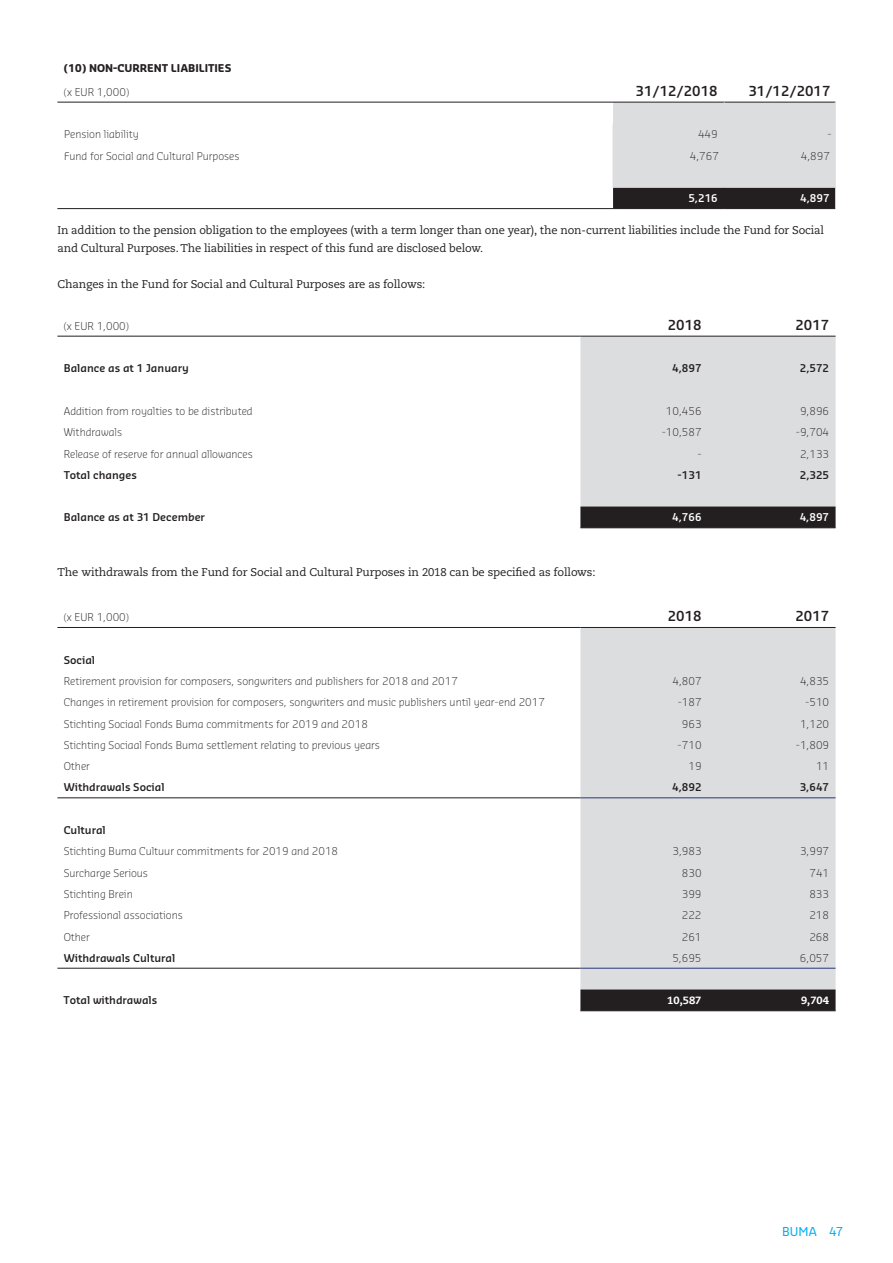
<style>
.page{position:relative;width:893px;height:1263px;background:#fff}
.page>*{position:absolute;margin:0;border:0;box-sizing:border-box;transform-origin:0 0}
.t1{font:600 13.5px "Sansa Pro";color:#231f20}
.t2{font:12px "Sansa Pro";color:#00aeef}
.t3{font:11.25px/18px "Caecilia LT Std";letter-spacing:-.01em;color:#231f20}
.t4{font:300 10.5px "Sansa Pro";color:#231f20}
.t5{font:600 10.5px "Sansa Pro";color:#231f20}
.t6{font:700 10.5px "Sansa Pro";color:#231f20}
.t7{font:600 10.5px "Sansa Pro";color:#fff}
.t8{font:800 10.5px "Caecilia LT Std";color:#fff}
</style>
<div class="page">
<hr style="left:57px;top:208px;width:556px;height:1px;background:#231f20">
<hr style="left:57px;top:102px;width:556px;height:1px;background:#231f20">
<svg style="left:613px;top:102px;width:223px;height:107px;background:#b6b6b8"></svg>
<hr style="left:613px;top:144px;width:111px;height:1px;background:#dcdddf">
<hr style="left:724px;top:144px;width:111px;height:1px;background:#dcdddf">
<svg style="left:580px;top:337px;width:256px;height:190px;background:#c8c8ca"></svg>
<hr style="left:57px;top:336px;width:523px;height:1px;background:#231f20">
<hr style="left:580px;top:336px;width:128px;height:1px;background:#231f20">
<hr style="left:708px;top:336px;width:128px;height:1px;background:#231f20">
<hr style="left:580px;top:527px;width:128px;height:1px;background:#231f20">
<hr style="left:708px;top:527px;width:128px;height:1px;background:#231f20">
<div style="left:580px;top:628px;width:256px;height:361px;background:#dcdddf"></div>
<div style="left:580px;top:989px;width:256px;height:21px;background:#231f20"></div>
<hr style="left:57px;top:627px;width:523px;height:1px;background:#231f20">
<hr style="left:580px;top:627px;width:128px;height:1px;background:#231f20">
<hr style="left:708px;top:627px;width:128px;height:1px;background:#231f20">
<hr style="left:580px;top:1010px;width:128px;height:1px;background:#231f20">
<hr style="left:708px;top:1010px;width:128px;height:1px;background:#231f20">
<hr style="left:580px;top:797px;width:128px;height:1px;background:#29377b">
<hr style="left:708px;top:797px;width:128px;height:1px;background:#29377b">
<hr style="left:57px;top:797px;width:523px;height:1px;background:#231f20">
<hr style="left:580px;top:968px;width:128px;height:1px;background:#29377b">
<hr style="left:708px;top:968px;width:128px;height:1px;background:#29377b">
<hr style="left:57px;top:968px;width:523px;height:1px;background:#231f20">
<p class="t6" style="left:64px;top:61px;width:169px">(10) NON-CURRENT LIABILITIES</p>
<p class="t4" style="left:64px;top:85px;width:67px">(x EUR 1,000)</p>
<p class="t1" style="left:636px;top:82px;width:83px">31/12/2018</p>
<p class="t1" style="left:748px;top:82px;width:83px">31/12/2017</p>
<p class="t4" style="left:64px;top:127px;width:76px">Pension liability</p>
<p class="t4" style="left:698px;top:127px;width:21px">449</p>
<p class="t4" style="left:827px;top:127px;width:6px">-</p>
<p class="t4" style="left:64px;top:149px;width:177px">Fund for Social and Cultural Purposes</p>
<p class="t4" style="left:690px;top:149px;width:31px">4,767</p>
<p class="t4" style="left:801px;top:149px;width:31px">4,897</p>
<p class="t7" style="left:688px;top:191px;width:31px">5,216</p>
<p class="t7" style="left:800px;top:191px;width:31px">4,897</p>
<p class="t3" style="left:57px;top:221px;width:768px">In addition to the pension obligation to the employees (with a term longer than one year), the non-current liabilities include the Fund for Social and Cultural Purposes. The liabilities in respect of this fund are disclosed below.</p>
<p class="t3" style="left:57px;top:275px;width:369px">Changes in the Fund for Social and Cultural Purposes are as follows:</p>
<p class="t4" style="left:64px;top:319px;width:67px">(x EUR 1,000)</p>
<p class="t1" style="left:668px;top:316px;width:35px">2018</p>
<p class="t1" style="left:795px;top:316px;width:35px">2017</p>
<p class="t5" style="left:64px;top:361px;width:127px">Balance as at 1 January</p>
<p class="t5" style="left:672px;top:361px;width:31px">4,897</p>
<p class="t5" style="left:800px;top:361px;width:31px">2,572</p>
<p class="t4" style="left:64px;top:404px;width:190px">Addition from royalties to be distributed</p>
<p class="t4" style="left:666px;top:404px;width:37px">10,456</p>
<p class="t4" style="left:800px;top:404px;width:31px">9,896</p>
<p class="t4" style="left:64px;top:425px;width:60px">Withdrawals</p>
<p class="t4" style="left:662px;top:425px;width:41px">-10,587</p>
<p class="t4" style="left:796px;top:425px;width:35px">-9,704</p>
<p class="t4" style="left:64px;top:447px;width:191px">Release of reserve for annual allowances</p>
<p class="t4" style="left:800px;top:447px;width:31px">2,133</p>
<p class="t5" style="left:64px;top:468px;width:75px">Total changes</p>
<p class="t5" style="left:678px;top:468px;width:25px">-131</p>
<p class="t5" style="left:800px;top:468px;width:31px">2,325</p>
<p class="t5" style="left:64px;top:511px;width:143px">Balance as at 31 December</p>
<p class="t7" style="left:672px;top:511px;width:31px">4,766</p>
<p class="t7" style="left:800px;top:511px;width:31px">4,897</p>
<p class="t3" style="left:57px;top:563px;width:540px">The withdrawals from the Fund for Social and Cultural Purposes in 2018 can be specified as follows:</p>
<p class="t4" style="left:64px;top:610px;width:67px">(x EUR 1,000)</p>
<p class="t1" style="left:668px;top:607px;width:35px">2018</p>
<p class="t1" style="left:795px;top:607px;width:35px">2017</p>
<p class="t5" style="left:64px;top:653px;width:33px">Social</p>
<p class="t4" style="left:64px;top:674px;width:396px">Retirement provision for composers, songwriters and publishers for 2018 and 2017</p>
<p class="t4" style="left:672px;top:674px;width:31px">4,807</p>
<p class="t4" style="left:800px;top:674px;width:31px">4,835</p>
<p class="t4" style="left:64px;top:695px;width:483px">Changes in retirement provision for composers, songwriters and music publishers until year-end 2017</p>
<p class="t4" style="left:678px;top:695px;width:25px">-187</p>
<p class="t4" style="left:805px;top:695px;width:25px">-510</p>
<p class="t4" style="left:64px;top:717px;width:306px">Stichting Sociaal Fonds Buma commitments for 2019 and 2018</p>
<p class="t4" style="left:682px;top:717px;width:21px">963</p>
<p class="t4" style="left:800px;top:717px;width:31px">1,120</p>
<p class="t4" style="left:64px;top:738px;width:318px">Stichting Sociaal Fonds Buma settlement relating to previous years</p>
<p class="t4" style="left:678px;top:738px;width:25px">-710</p>
<p class="t4" style="left:796px;top:738px;width:35px">-1,809</p>
<p class="t4" style="left:64px;top:759px;width:28px">Other</p>
<p class="t4" style="left:688px;top:759px;width:15px">19</p>
<p class="t4" style="left:816px;top:759px;width:15px">11</p>
<p class="t5" style="left:64px;top:781px;width:102px">Withdrawals Social</p>
<p class="t5" style="left:672px;top:781px;width:31px">4,892</p>
<p class="t5" style="left:800px;top:781px;width:31px">3,647</p>
<p class="t5" style="left:64px;top:823px;width:44px">Cultural</p>
<p class="t4" style="left:64px;top:844px;width:276px">Stichting Buma Cultuur commitments for 2019 and 2018</p>
<p class="t4" style="left:672px;top:844px;width:31px">3,983</p>
<p class="t4" style="left:800px;top:844px;width:31px">3,997</p>
<p class="t4" style="left:64px;top:866px;width:86px">Surcharge Serious</p>
<p class="t4" style="left:682px;top:866px;width:21px">830</p>
<p class="t4" style="left:809px;top:866px;width:21px">741</p>
<p class="t4" style="left:64px;top:887px;width:71px">Stichting Brein</p>
<p class="t4" style="left:682px;top:887px;width:21px">399</p>
<p class="t4" style="left:809px;top:887px;width:21px">833</p>
<p class="t4" style="left:64px;top:908px;width:121px">Professional associations</p>
<p class="t4" style="left:682px;top:908px;width:21px">222</p>
<p class="t4" style="left:809px;top:908px;width:21px">218</p>
<p class="t4" style="left:64px;top:930px;width:28px">Other</p>
<p class="t4" style="left:682px;top:930px;width:21px">261</p>
<p class="t4" style="left:809px;top:930px;width:21px">268</p>
<p class="t5" style="left:64px;top:951px;width:113px">Withdrawals Cultural</p>
<p class="t4" style="left:672px;top:951px;width:31px">5,695</p>
<p class="t4" style="left:800px;top:951px;width:31px">6,057</p>
<p class="t5" style="left:64px;top:993px;width:95px">Total withdrawals</p>
<p class="t8" style="left:667px;top:994px;width:36px">10,587</p>
<p class="t8" style="left:801px;top:994px;width:29px">9,704</p>
<p class="t2" style="left:782px;top:1224px;width:63px">BUMA 47</p>
</div>
